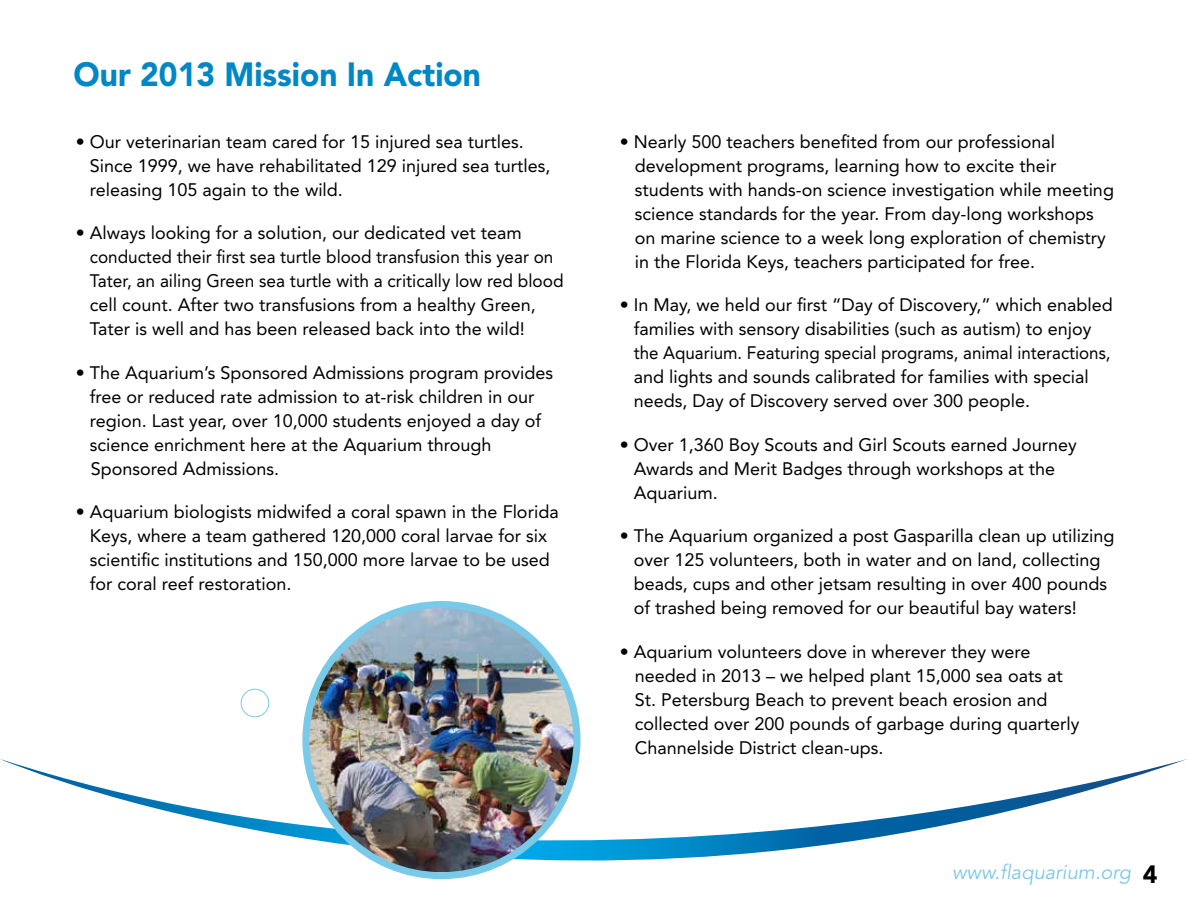
<style>
.page{position:relative;width:1188px;height:918px;background:#fff}
.page>*{position:absolute;margin:0;border:0;box-sizing:border-box;transform-origin:0 0}
.t1{font:900 33.3px "Avenir";color:#0087c5;scale:.95 1}
.t2{font:900 24.9px "Avenir";color:#000}
.t3{font:italic 20.1px "Avenir";color:#79c9e8}
.t4{font:18px/24px "Avenir";color:#000}
</style>
<div class="page">
<svg style="left:0;top:759px;width:1187px;height:121px"></svg>
<img style="left:306px;top:605px;width:271px;height:267px">
<div style="left:302px;top:601px;width:279px;height:278px;border:7px solid #79c9e8;border-radius:50%"></div>
<div style="left:241px;top:689px;width:28px;height:28px;border:1px solid #79c9e8;border-radius:50%"></div>
<h1 class="t1" style="left:74px;top:54px;width:431px">Our 2013 Mission In Action</h1>
<p class="t4" style="left:90px;top:129px;width:462px;text-indent:-14px">• Our veterinarian team cared for 15 injured sea turtles.<br>Since 1999, we have rehabilitated 129 injured sea turtles, releasing 105 again to the wild.</p>
<p class="t4" style="left:90px;top:221px;width:475px;text-indent:-14px">• Always looking for a solution, our dedicated vet team conducted their first sea turtle blood transfusion this year on Tater, an ailing Green sea turtle with a critically low red blood cell count. After two transfusions from a healthy Green, Tater is well and has been released back into the wild!</p>
<p class="t4" style="left:90px;top:360px;width:465px;text-indent:-14px">• The Aquarium’s Sponsored Admissions program provides free or reduced rate admission to at-risk children in our region. Last year, over 10,000 students enjoyed a day of science enrichment here at the Aquarium through Sponsored Admissions.</p>
<p class="t4" style="left:90px;top:500px;width:470px;text-indent:-14px">• Aquarium biologists midwifed a coral spawn in the Florida Keys, where a team gathered 120,000 coral larvae for six scientific institutions and 150,000 more larvae to be used for coral reef restoration.</p>
<p class="t4" style="left:635px;top:129px;width:481px;text-indent:-15px">• Nearly 500 teachers benefited from our professional development programs, learning how to excite their students with hands-on science investigation while meeting science standards for the year. From day-long workshops on marine science to a week long exploration of chemistry in the Florida Keys, teachers participated for free.</p>
<p class="t4" style="left:634px;top:293px;width:480px;text-indent:-14px">• In May, we held our first “Day of Discovery,” which enabled families with sensory disabilities (such as autism) to enjoy the Aquarium. Featuring special programs, animal interactions, and lights and sounds calibrated for families with special needs, Day of Discovery served over 300 people.</p>
<p class="t4" style="left:634px;top:432px;width:445px;text-indent:-14px">• Over 1,360 Boy Scouts and Girl Scouts earned Journey<br>Awards and Merit Badges through workshops at the<br>Aquarium.</p>
<p class="t4" style="left:634px;top:524px;width:482px;text-indent:-14px">• The Aquarium organized a post Gasparilla clean up utilizing over 125 volunteers, both in water and on land, collecting beads, cups and other jetsam resulting in over 400 pounds of trashed being removed for our beautiful bay waters!</p>
<p class="t4" style="left:635px;top:639px;width:446px;text-indent:-15px">• Aquarium volunteers dove in wherever they were needed in 2013 – we helped plant 15,000 sea oats at St. Petersburg Beach to prevent beach erosion and collected over 200 pounds of garbage during quarterly Channelside District clean-ups.</p>
<p class="t3" style="left:952px;top:861px;width:181px">www.flaquarium.org</p>
<h2 class="t2" style="left:1143px;top:859px;width:16px">4</h2>
</div>
